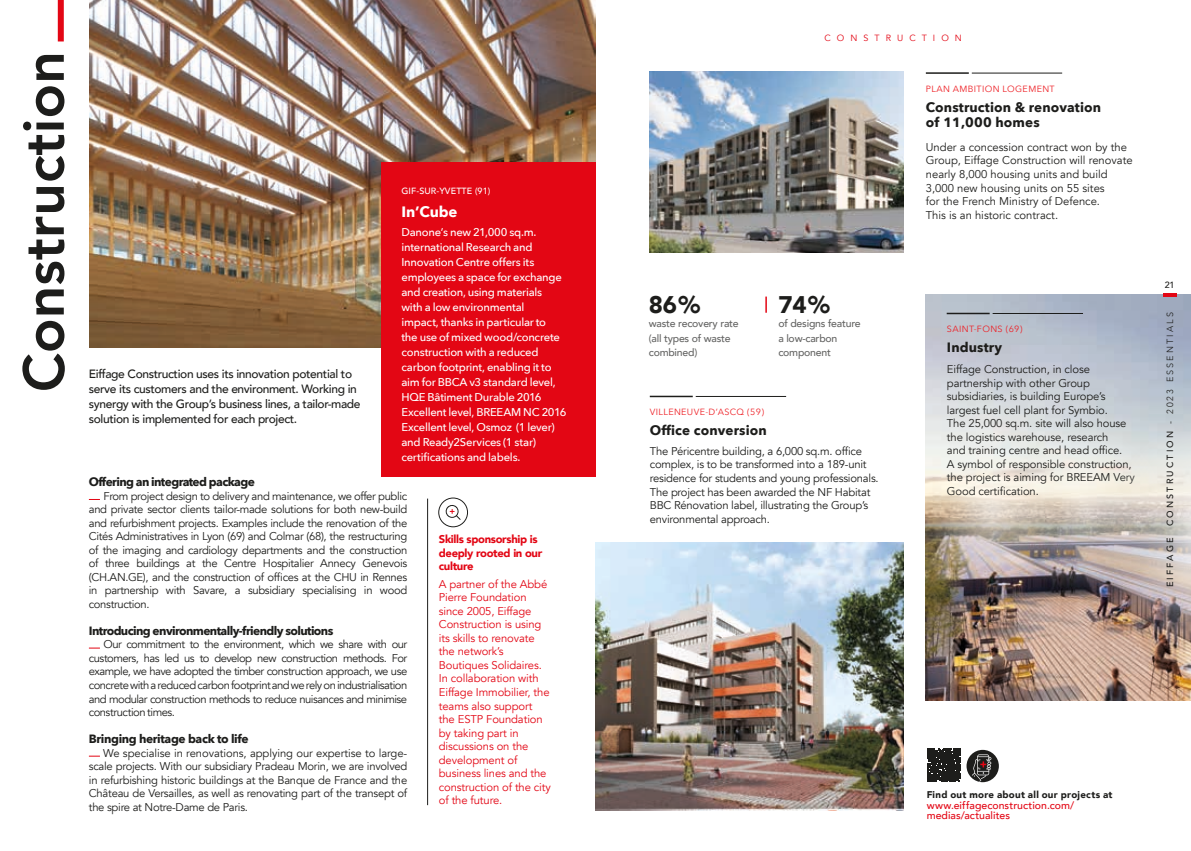
<style>
.page{position:relative;width:1191px;height:851px;background:#fff}
.page>*{position:absolute;margin:0;border:0;box-sizing:border-box;transform-origin:0 0}
.t1{font:800 57px "Avenir";color:#1d1d1b}
.t2{font:900 24px "Avenir";color:#1d1d1b}
.t3{font:700 15px "Avenir Next";letter-spacing:-.01em;color:#fff}
.t4{font:700 13.5px/15.8px "Avenir Next";letter-spacing:.01em;color:#1d1d1b}
.t5{font:500 12px/15px "Avenir";letter-spacing:-.03em;color:#1d1d1b}
.t6{font:700 12px "Avenir Next";letter-spacing:-.05em;color:#1d1d1b}
.t7{font:700 12px "Avenir Next";letter-spacing:-.03em;color:#1d1d1b}
.t8{font:11.25px/13.5px "Avenir";letter-spacing:-.01em;color:#1d1d1b;text-align:justify}
.t9{font:500 11.25px/15px "Avenir Next";letter-spacing:-.02em;color:#fff}
.t10{font:11.25px/13.5px "Avenir";letter-spacing:-.01em;color:#e30614}
.t11{font:900 11.25px/13.5px "Avenir";letter-spacing:-.03em;color:#e30614}
.t12{font:500 10.5px/14.1px "Avenir";letter-spacing:-.02em;color:#646463}
.t13{font:500 10.5px/10.5px "Avenir";letter-spacing:.005em;color:#e30614}
.t14{font:900 9.75px "Avenir";letter-spacing:.03em;color:#1d1d1b}
.t15{font:9px "Avenir Next";letter-spacing:.04em;color:#ee1d23}
.t16{font:300 9px "Avenir";letter-spacing:.24em;color:#1d1d1b}
.t17{font:500 9px "Avenir";letter-spacing:.01em;color:#fff}
.t18{font:9px "Avenir";letter-spacing:.67em;color:#e30614}
.t19{font:500 9px "Avenir";letter-spacing:.24em;color:#1d1d1b}
.s1{font-weight:500}
</style>
<div class="page">
<img style="left:926px;top:294px;width:265px;height:406px">
<img style="left:89px;top:0;width:506px;height:347px">
<div style="left:381px;top:162px;width:214px;height:314px;background:#e30614"></div>
<hr style="left:427px;top:498px;width:1px;height:307px;background:#1d1d1b">
<svg style="left:438px;top:497px;width:30px;height:30px"></svg>
<hr style="left:971px;top:73px;width:91px;height:1px;background:#1d1d1b">
<hr style="left:926px;top:72px;width:42px;height:2px;background:#1d1d1b">
<img style="left:649px;top:72px;width:255px;height:180px">
<hr style="left:695px;top:396px;width:91px;height:1px;background:#1d1d1b">
<hr style="left:650px;top:395px;width:43px;height:2px;background:#1d1d1b">
<img style="left:595px;top:542px;width:309px;height:268px">
<hr style="left:992px;top:313px;width:91px;height:1px;background:#1d1d1b">
<hr style="left:946px;top:313px;width:43px;height:1px;background:#1d1d1b">
<svg style="left:765px;top:296px;width:2px;height:17px"></svg>
<svg style="left:966px;top:749px;width:33px;height:33px"></svg>
<svg style="left:971px;top:754px;width:20px;height:27px"></svg>
<svg style="left:927px;top:748px;width:33px;height:33px"></svg>
<svg style="left:57px;top:0;width:7px;height:42px"></svg>
<svg style="left:926px;top:443px;width:132px;height:133px;background:#d7cdc2"></svg>
<svg style="left:1002px;top:427px;width:166px;height:165px;background:#c5bfba"></svg>
<img style="left:1099px;top:419px;width:92px;height:230px">
<svg style="left:1163px;top:293px;width:13px;height:3px"></svg>
<h1 class="t1" style="left:0;top:392px;width:342px;rotate:-90deg">Construction</h1>
<p class="t5" style="left:89px;top:366px;width:273px">Eiffage Construction uses its innovation potential to serve its customers and the environment. Working in synergy with the Group’s business lines, a tailor-made solution is implemented for each project.</p>
<p class="t17" style="left:401px;top:183px;width:90px">GIF-SUR-YVETTE (91)</p>
<h3 class="t3" style="left:401px;top:198px;width:58px">In’Cube</h3>
<p class="t9" style="left:401px;top:224px;width:166px">Danone’s new 21,000 sq.m. international Research and<br>Innovation Centre offers its employees a space for exchange and creation, using materials with a low environmental<br>impact, thanks in particular to<br>the use of mixed wood/concrete construction with a reduced carbon footprint, enabling it to aim for BBCA v3 standard level,<br>HQE Bâtiment Durable 2016<br>Excellent level, BREEAM NC 2016<br>Excellent level, Osmoz (1 lever) and Ready2Services (1 star) certifications and labels.</p>
<p class="t6" style="left:89px;top:471px;width:167px">Offering an integrated package</p>
<p class="t8" style="left:89px;top:489px;width:320px;text-indent:15px">From project design to delivery and maintenance, we offer public and private sector clients tailor-made solutions for both new-build and refurbishment projects. Examples include the renovation of the Cités Administratives in Lyon (69) and Colmar (68), the restructuring of the imaging and cardiology departments and the construction of three buildings at the Centre Hospitalier Annecy Genevois (CH.AN.GE), and the construction of offices at the CHU in Rennes in partnership with Savare, a subsidiary specialising in wood construction.</p>
<p class="t6" style="left:89px;top:620px;width:246px">Introducing environmentally-friendly solutions</p>
<p class="t8" style="left:89px;top:638px;width:320px;text-indent:15px">Our commitment to the environment, which we share with our customers, has led us to develop new construction methods. For example, we have adopted the timber construction approach, we use concrete with a reduced carbon footprint and we rely on industrialisation and modular construction methods to reduce nuisances and minimise construction times.</p>
<p class="t7" style="left:89px;top:728px;width:161px">Bringing heritage back to life</p>
<p class="t8" style="left:89px;top:746px;width:320px;text-indent:14px">We specialise in renovations, applying our expertise to large&shy;scale projects. With our subsidiary Pradeau Morin, we are involved in refurbishing historic buildings at the Banque de France and the Château de Versailles, as well as renovating part of the transept of the spire at Notre-Dame de Paris.</p>
<p class="t11" style="left:439px;top:532px;width:105px">Skills sponsorship is deeply rooted in our culture</p>
<p class="t10" style="left:439px;top:577px;width:113px">A partner of the Abbé<br>Pierre Foundation since 2005, Eiffage<br>Construction is using its skills to renovate the network’s<br>Boutiques Solidaires.<br>In collaboration with<br>Eiffage Immobilier, the teams also support the ESTP Foundation by taking part in discussions on the development of business lines and the construction of the city of the future.</p>
<p class="t18" style="left:824px;top:33px;width:139px">CONSTRUCTION</p>
<h2 class="t2" style="left:649px;top:284px;width:53px">86%</h2>
<p class="t12" style="left:649px;top:316px;width:91px">waste recovery rate (all types of waste combined)</p>
<h2 class="t2" style="left:778px;top:284px;width:53px">74%</h2>
<p class="t12" style="left:778px;top:316px;width:84px">of designs feature a low-carbon component</p>
<p class="t15" style="left:650px;top:404px;width:116px">VILLENEUVE-D’ASCQ (59)</p>
<p class="t4" style="left:650px;top:422px;width:119px">Office conversion</p>
<p class="t8" style="left:650px;top:444px;width:230px;text-align:left">The Péricentre building, a 6,000 sq.m. office complex, is to be transformed into a 189-unit residence for students and young professionals.<br>The project has been awarded the NF Habitat BBC Rénovation label, illustrating the Group’s environmental approach.</p>
<p class="t15" style="left:926px;top:81px;width:130px">PLAN AMBITION LOGEMENT</p>
<p class="t4" style="left:926px;top:99px;width:177px">Construction &amp; renovation of 11,000 homes</p>
<p class="t8" style="left:926px;top:140px;width:208px;text-align:left">Under a concession contract won by the Group, Eiffage Construction will renovate nearly 8,000 housing units and build 3,000 new housing units on 55 sites<br>for the French Ministry of Defence.<br>This is an historic contract.</p>
<p class="t15" style="left:947px;top:321px;width:77px">SAINT-FONS (69)</p>
<p class="t4" style="left:947px;top:339px;width:57px">Industry</p>
<p class="t8" style="left:947px;top:362px;width:189px;text-align:left">Eiffage Construction, in close partnership with other Group subsidiaries, is building Europe’s largest fuel cell plant for Symbio.<br>The 25,000 sq.m. site will also house the logistics warehouse, research<br>and training centre and head office.<br>A symbol of responsible construction, the project is aiming for BREEAM Very Good certification.</p>
<p class="t19" style="left:1164px;top:277px;width:11px">21</p>
<p class="t16" style="left:1164px;top:526px;width:216px;rotate:-90deg"><span class="s1">CONSTRUCTION</span> - 2023 ESSENTIALS</p>
<p class="t19" style="left:1162px;top:587px;width:51px;rotate:-90deg">EIFFAGE</p>
<p class="t14" style="left:926px;top:786px;width:187px">Find out more about all our projects at</p>
<p class="t13" style="left:926px;top:799px;width:149px">www.eiffageconstruction.com/ medias/actualites</p>
</div>
